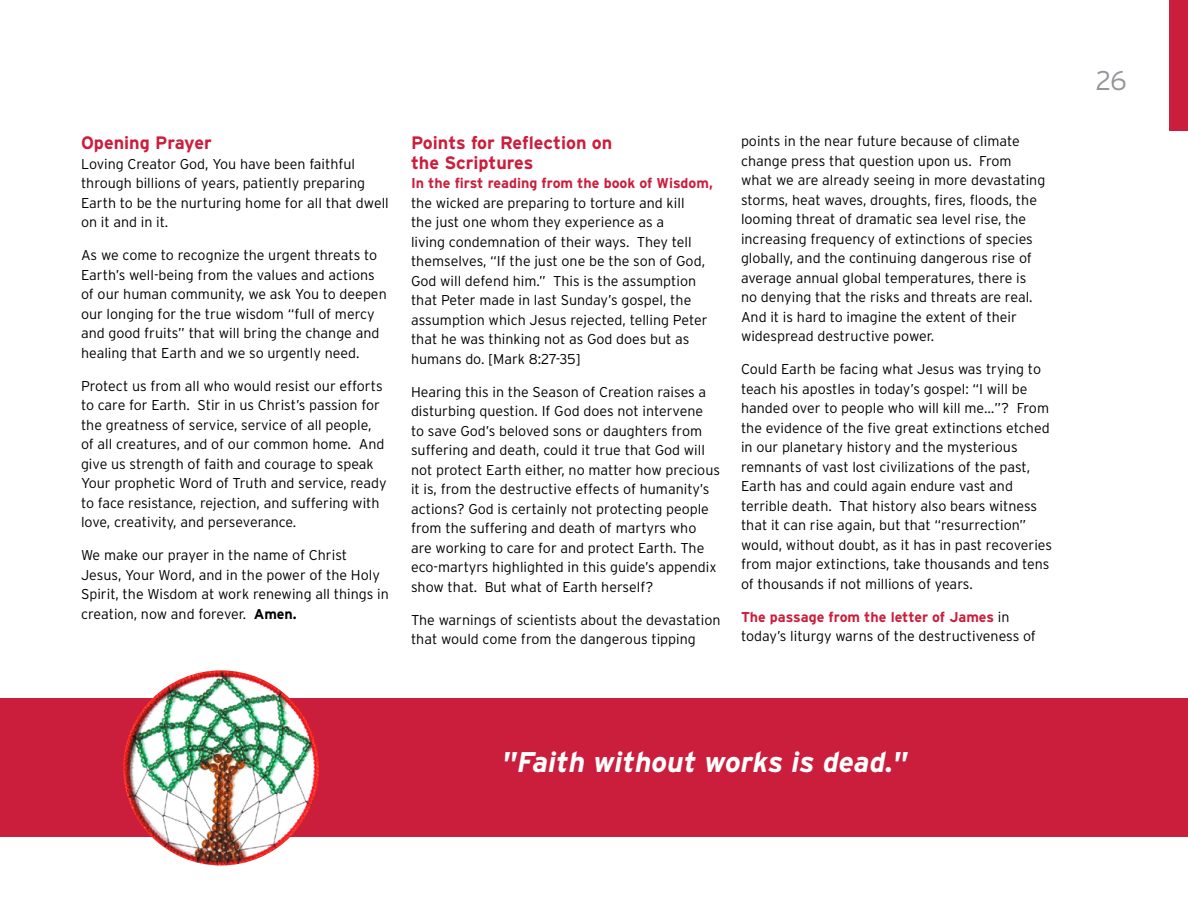
<style>
.page{position:relative;width:1188px;height:918px;background:#fff}
.page>*{position:absolute;margin:0;border:0;box-sizing:border-box;transform-origin:0 0}
.t1{font:italic 700 28.5px "Interstate";color:#fff}
.t2{font:300 27px "Interstate";color:#939598}
.t3{font:700 18px/19.5px "Interstate";color:#cb1e3c}
.t4{font:300 14.25px/19.5px "Interstate";color:#000}
.t5{font:700 14.25px "Interstate";color:#cb1e3c}
.s1{font-weight:700}
.s2{font-weight:700;color:#cb1e3c}
</style>
<div class="page">
<div style="left:1169px;top:0;width:19px;height:131px;background:#cb1e3c"></div>
<div style="left:0;top:699px;width:1188px;height:138px;background:#cb1e3c"></div>
<img style="left:123px;top:670px;width:196px;height:196px;border-radius:98px">
<p class="t3" style="left:81px;top:133px;width:132px">Opening Prayer</p>
<p class="t4" style="left:81px;top:154px;width:309px">Loving Creator God, You have been faithful through billions of years, patiently preparing Earth to be the nurturing home for all that dwell on it and in it.</p>
<p class="t4" style="left:81px;top:245px;width:307px">As we come to recognize the urgent threats to Earth’s well-being from the values and actions of our human community, we ask You to deepen our longing for the true wisdom “full of mercy and good fruits” that will bring the change and healing that Earth and we so urgently need.</p>
<p class="t4" style="left:81px;top:376px;width:307px">Protect us from all who would resist our efforts to care for Earth. Stir in us Christ’s passion for the greatness of service, service of all people, of all creatures, and of our common home. And give us strength of faith and courage to speak Your prophetic Word of Truth and service, ready to face resistance, rejection, and suffering with love, creativity, and perseverance.</p>
<p class="t4" style="left:81px;top:545px;width:309px">We make our prayer in the name of Christ Jesus, Your Word, and in the power of the Holy Spirit, the Wisdom at work renewing all things in creation, now and forever. <span class="s1">Amen.</span></p>
<p class="t3" style="left:411px;top:133px;width:203px">Points for Reflection on the Scriptures</p>
<p class="t5" style="left:411px;top:175px;width:303px">In the first reading from the book of Wisdom,</p>
<p class="t4" style="left:411px;top:193px;width:298px">the wicked are preparing to torture and kill the just one whom they experience as a<br>living condemnation of their ways. They tell themselves, “If the just one be the son of God, God will defend him.” This is the assumption that Peter made in last Sunday’s gospel, the assumption which Jesus rejected, telling Peter that he was thinking not as God does but as humans do. [Mark 8:27-35]</p>
<p class="t4" style="left:411px;top:382px;width:311px">Hearing this in the Season of Creation raises a disturbing question. If God does not intervene<br>to save God’s beloved sons or daughters from suffering and death, could it true that God will not protect Earth either, no matter how precious it is, from the destructive effects of humanity’s actions? God is certainly not protecting people from the suffering and death of martyrs who are working to care for and protect Earth. The eco-martyrs highlighted in this guide’s appendix show that. But what of Earth herself?</p>
<p class="t4" style="left:411px;top:610px;width:311px">The warnings of scientists about the devastation that would come from the dangerous tipping</p>
<p class="t4" style="left:741px;top:131px;width:306px">points in the near future because of climate change press that question upon us. From what we are already seeing in more devastating storms, heat waves, droughts, fires, floods, the looming threat of dramatic sea level rise, the increasing frequency of extinctions of species globally, and the continuing dangerous rise of average annual global temperatures, there is no denying that the risks and threats are real.<br>And it is hard to imagine the extent of their widespread destructive power.</p>
<p class="t4" style="left:741px;top:359px;width:313px">Could Earth be facing what Jesus was trying to teach his apostles in today’s gospel: “I will be handed over to people who will kill me…”? From the evidence of the five great extinctions etched in our planetary history and the mysterious remnants of vast lost civilizations of the past, Earth has and could again endure vast and terrible death. That history also bears witness that it can rise again, but that “resurrection” would, without doubt, as it has in past recoveries from major extinctions, take thousands and tens of thousands if not millions of years.</p>
<p class="t4" style="left:741px;top:607px;width:297px"><span class="s2">The passage from the letter of James</span> in today’s liturgy warns of the destructiveness of</p>
<h1 class="t1" style="left:502px;top:746px;width:407px">"Faith without works is dead."</h1>
<h2 class="t2" style="left:1096px;top:65px;width:32px">26</h2>
</div>
